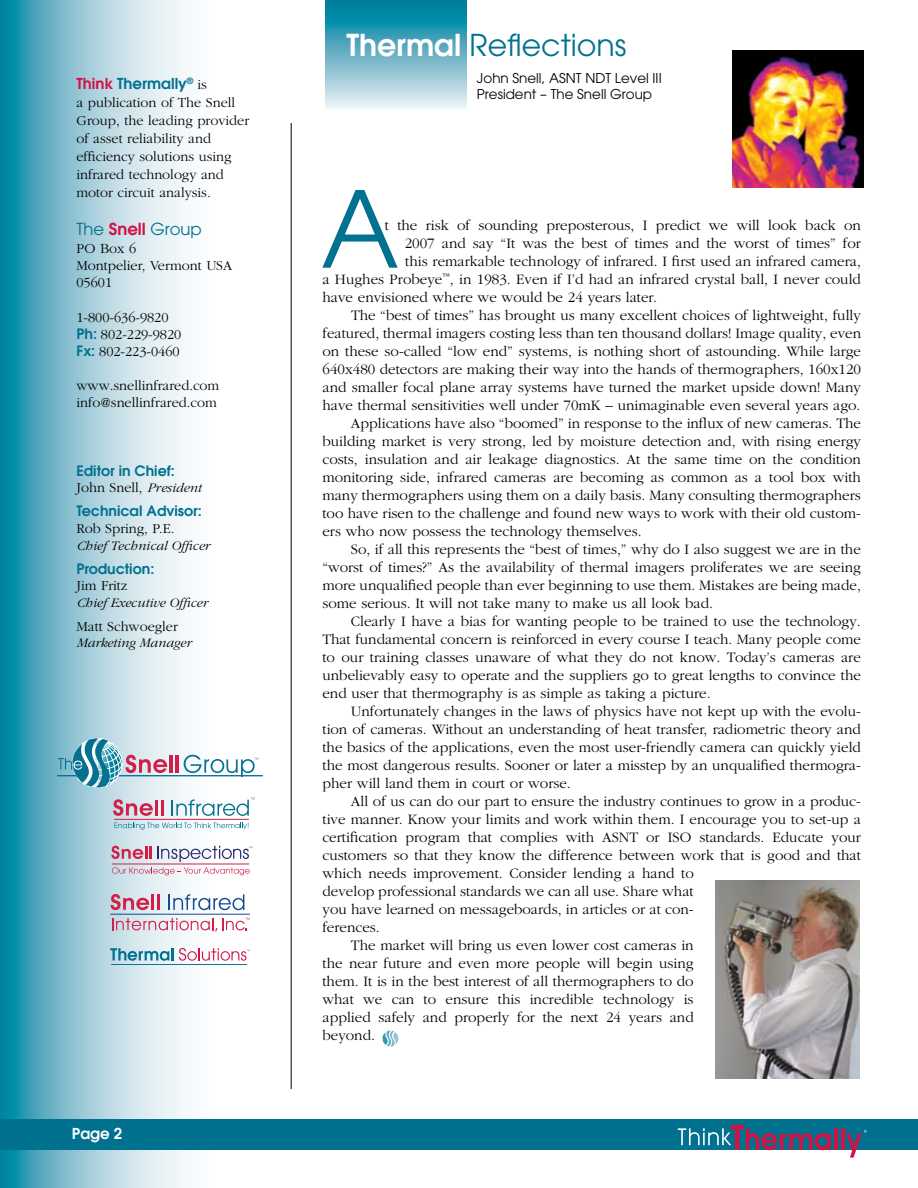
<style>
.page{position:relative;width:918px;height:1188px;background:#fff}
.page>*{position:absolute;margin:0;border:0;box-sizing:border-box;transform-origin:0 0}
.t1{font:105px "Avant Garde";color:#00718f}
.t2{font:30px "Avant Garde";color:#00718f}
.t3{font:16.5px "Avant Garde";color:#00718f}
.t4{font:300 15px "Garamond";color:#000}
.t5{font:600 15px "Avant Garde";color:#00718f}
.t6{font:600 15px "Avant Garde";color:#fff}
.t7{font:300 14.25px/17.1px "Garamond";color:#000}
.t8{font:600 14.25px "Avant Garde";color:#00718f}
.t9{font:italic 300 13.5px "Garamond";color:#000}
.t10{font:13.5px/16.2px "Avant Garde";color:#000}
.s1{color:#d31145}
.s2{font-family:"Garamond";font-weight:300;font-size:14.25px;color:#000}
.s3{font-weight:600;color:#d31145}
.s4{font-family:"Avant Garde";font-weight:600;color:#00718f}
.s5{font-style:italic;font-size:13.5px}
.s6{font-weight:600;color:#fff}
</style>
<div class="page">
<svg style="left:0;top:0;width:236px;height:1188px"></svg>
<div style="left:0;top:1120px;width:918px;height:30px;background:#00718f"></div>
<hr style="left:111px;top:964px;width:136px;height:1px;background:#00718f">
<svg style="left:110px;top:948px;width:140px;height:13px"></svg>
<svg style="left:326px;top:0;width:140px;height:109px;background:#69b3c6"></svg>
<svg style="left:678px;top:1125px;width:153px;height:25px"></svg>
<hr style="left:834px;top:1128px;width:4px;height:22px;background:#d31145">
<hr style="left:841px;top:1128px;width:4px;height:22px;background:#d31145">
<hr style="left:291px;top:123px;width:1px;height:966px;background:#000">
<svg style="left:846px;top:1130px;width:21px;height:28px"></svg>
<svg style="left:382px;top:1030px;width:17px;height:17px"></svg>
<svg style="left:107px;top:846px;width:145px;height:29px"></svg>
<hr style="left:110px;top:914px;width:140px;height:1px;background:#134b8e">
<svg style="left:112px;top:917px;width:138px;height:15px"></svg>
<svg style="left:111px;top:894px;width:38px;height:16px"></svg>
<hr style="left:151px;top:894px;width:3px;height:16px;background:#d31e47">
<hr style="left:157px;top:894px;width:3px;height:16px;background:#d31e47">
<svg style="left:168px;top:894px;width:76px;height:16px"></svg>
<img style="left:715px;top:880px;width:144px;height:199px">
<img style="left:733px;top:51px;width:131px;height:137px">
<hr style="left:57px;top:775px;width:206px;height:1px;background:#03718f">
<hr style="left:170px;top:755px;width:3px;height:18px;background:#d31e47">
<hr style="left:176px;top:755px;width:3px;height:18px;background:#d31e47">
<svg style="left:184px;top:755px;width:75px;height:22px"></svg>
<svg style="left:58px;top:738px;width:109px;height:50px;background:#98bac9"></svg>
<svg style="left:113px;top:799px;width:40px;height:17px"></svg>
<hr style="left:155px;top:800px;width:3px;height:16px;background:#d31e47">
<hr style="left:161px;top:800px;width:3px;height:16px;background:#d31e47">
<svg style="left:171px;top:797px;width:84px;height:19px"></svg>
<hr style="left:114px;top:819px;width:135px;height:1px;background:#d31e47">
<svg style="left:114px;top:823px;width:135px;height:7px"></svg>
<p class="t5" style="left:76px;top:74px;width:132px"><span class="s1">Think</span> Thermally<sup>®</sup> <span class="s2">is</span></p>
<p class="t7" style="left:76px;top:94px;width:174px;line-height:18px">a publication of The Snell<br>Group, the leading provider of asset reliability and efficiency solutions using infrared technology and motor circuit analysis.</p>
<p class="t3" style="left:76px;top:219px;width:127px">The <span class="s3">Snell</span> Group</p>
<p class="t7" style="left:76px;top:240px;width:157px">PO Box 6<br>Montpelier, Vermont USA<br>05601</p>
<p class="t7" style="left:76px;top:309px;width:106px">1-800-636-9820<br><span class="s4">Ph:</span> 802-229-9820<br><span class="s4">Fx:</span> 802-223-0460</p>
<p class="t7" style="left:76px;top:377px;width:144px">www.snellinfrared.com info@snellinfrared.com</p>
<p class="t8" style="left:76px;top:461px;width:100px">Editor in Chief:</p>
<p class="t7" style="left:76px;top:479px;width:126px">John Snell, <span class="s5">President</span></p>
<p class="t8" style="left:76px;top:501px;width:127px">Technical Advisor:</p>
<p class="t7" style="left:76px;top:520px;width:99px">Rob Spring, P.E.</p>
<p class="t9" style="left:76px;top:538px;width:135px">Chief Technical Officer</p>
<p class="t8" style="left:76px;top:559px;width:79px">Production:</p>
<p class="t7" style="left:77px;top:577px;width:53px">Jim Fritz</p>
<p class="t9" style="left:76px;top:596px;width:133px">Chief Executive Officer</p>
<p class="t7" style="left:76px;top:618px;width:103px">Matt Schwoegler</p>
<p class="t9" style="left:76px;top:636px;width:116px">Marketing Manager</p>
<p class="t6" style="left:72px;top:1123px;width:52px">Page 2</p>
<h2 class="t2" style="left:346px;top:27px;width:281px"><span class="s6">Thermal</span> Reflections</h2>
<p class="t10" style="left:477px;top:69px;width:186px">John Snell, ASNT NDT Level III<br>President – The Snell Group</p>
<h1 class="t1" style="left:321px;top:167px;width:79px">A</h1>
<p class="t4" style="left:385px;top:217px;width:478px">t the risk of sounding preposterous, I predict we will look back on</p>
<p class="t4" style="left:405px;top:235px;width:458px">2007 and say “It was the best of times and the worst of times” for</p>
<p class="t4" style="left:405px;top:253px;width:457px">this remarkable technology of infrared. I first used an infrared camera,</p>
<p class="t4" style="left:322px;top:271px;width:540px">a Hughes Probeye<sup>™</sup>, in 1983. Even if I’d had an infrared crystal ball, I never could</p>
<p class="t4" style="left:323px;top:289px;width:336px">have envisioned where we would be 24 years later.</p>
<p class="t4" style="left:351px;top:307px;width:512px">The “best of times” has brought us many excellent choices of lightweight, fully</p>
<p class="t4" style="left:323px;top:325px;width:540px">featured, thermal imagers costing less than ten thousand dollars! Image quality, even</p>
<p class="t4" style="left:323px;top:343px;width:540px">on these so-called “low end” systems, is nothing short of astounding. While large</p>
<p class="t4" style="left:323px;top:361px;width:540px">640x480 detectors are making their way into the hands of thermographers, 160x120</p>
<p class="t4" style="left:323px;top:379px;width:540px">and smaller focal plane array systems have turned the market upside down! Many</p>
<p class="t4" style="left:322px;top:397px;width:540px">have thermal sensitivities well under 70mK – unimaginable even several years ago.</p>
<p class="t4" style="left:351px;top:415px;width:512px">Applications have also “boomed” in response to the influx of new cameras. The</p>
<p class="t4" style="left:322px;top:433px;width:540px">building market is very strong, led by moisture detection and, with rising energy</p>
<p class="t4" style="left:322px;top:451px;width:540px">costs, insulation and air leakage diagnostics. At the same time on the condition</p>
<p class="t4" style="left:322px;top:469px;width:540px">monitoring side, infrared cameras are becoming as common as a tool box with</p>
<p class="t4" style="left:322px;top:487px;width:540px">many thermographers using them on a daily basis. Many consulting thermographers</p>
<p class="t4" style="left:322px;top:505px;width:540px">too have risen to the challenge and found new ways to work with their old custom-</p>
<p class="t4" style="left:322px;top:523px;width:321px">ers who now possess the technology themselves.</p>
<p class="t4" style="left:351px;top:541px;width:511px">So, if all this represents the “best of times,” why do I also suggest we are in the</p>
<p class="t4" style="left:322px;top:559px;width:540px">“worst of times?” As the availability of thermal imagers proliferates we are seeing</p>
<p class="t4" style="left:322px;top:577px;width:540px">more unqualified people than ever beginning to use them. Mistakes are being made,</p>
<p class="t4" style="left:322px;top:595px;width:392px">some serious. It will not take many to make us all look bad.</p>
<p class="t4" style="left:351px;top:613px;width:511px">Clearly I have a bias for wanting people to be trained to use the technology.</p>
<p class="t4" style="left:322px;top:631px;width:540px">That fundamental concern is reinforced in every course I teach. Many people come</p>
<p class="t4" style="left:322px;top:649px;width:540px">to our training classes unaware of what they do not know. Today’s cameras are</p>
<p class="t4" style="left:322px;top:667px;width:540px">unbelievably easy to operate and the suppliers go to great lengths to convince the</p>
<p class="t4" style="left:322px;top:685px;width:390px">end user that thermography is as simple as taking a picture.</p>
<p class="t4" style="left:351px;top:703px;width:512px">Unfortunately changes in the laws of physics have not kept up with the evolu-</p>
<p class="t4" style="left:322px;top:721px;width:540px">tion of cameras. Without an understanding of heat transfer, radiometric theory and</p>
<p class="t4" style="left:322px;top:739px;width:540px">the basics of the applications, even the most user-friendly camera can quickly yield</p>
<p class="t4" style="left:322px;top:757px;width:540px">the most dangerous results. Sooner or later a misstep by an unqualified thermogra-</p>
<p class="t4" style="left:322px;top:775px;width:250px">pher will land them in court or worse.</p>
<p class="t4" style="left:351px;top:793px;width:512px">All of us can do our part to ensure the industry continues to grow in a produc-</p>
<p class="t4" style="left:322px;top:811px;width:540px">tive manner. Know your limits and work within them. I encourage you to set-up a</p>
<p class="t4" style="left:322px;top:829px;width:540px">certification program that complies with ASNT or ISO standards. Educate your</p>
<p class="t4" style="left:322px;top:847px;width:540px">customers so that they know the difference between work that is good and that</p>
<p class="t4" style="left:323px;top:865px;width:373px">which needs improvement. Consider lending a hand to</p>
<p class="t4" style="left:323px;top:883px;width:373px">develop professional standards we can all use. Share what</p>
<p class="t4" style="left:323px;top:901px;width:373px">you have learned on messageboards, in articles or at con-</p>
<p class="t4" style="left:322px;top:919px;width:59px">ferences.</p>
<p class="t4" style="left:351px;top:937px;width:344px">The market will bring us even lower cost cameras in</p>
<p class="t4" style="left:322px;top:955px;width:373px">the near future and even more people will begin using</p>
<p class="t4" style="left:322px;top:973px;width:373px">them. It is in the best interest of all thermographers to do</p>
<p class="t4" style="left:322px;top:991px;width:373px">what we can to ensure this incredible technology is</p>
<p class="t4" style="left:322px;top:1009px;width:373px">applied safely and properly for the next 24 years and</p>
<p class="t4" style="left:322px;top:1027px;width:54px">beyond.</p>
</div>
